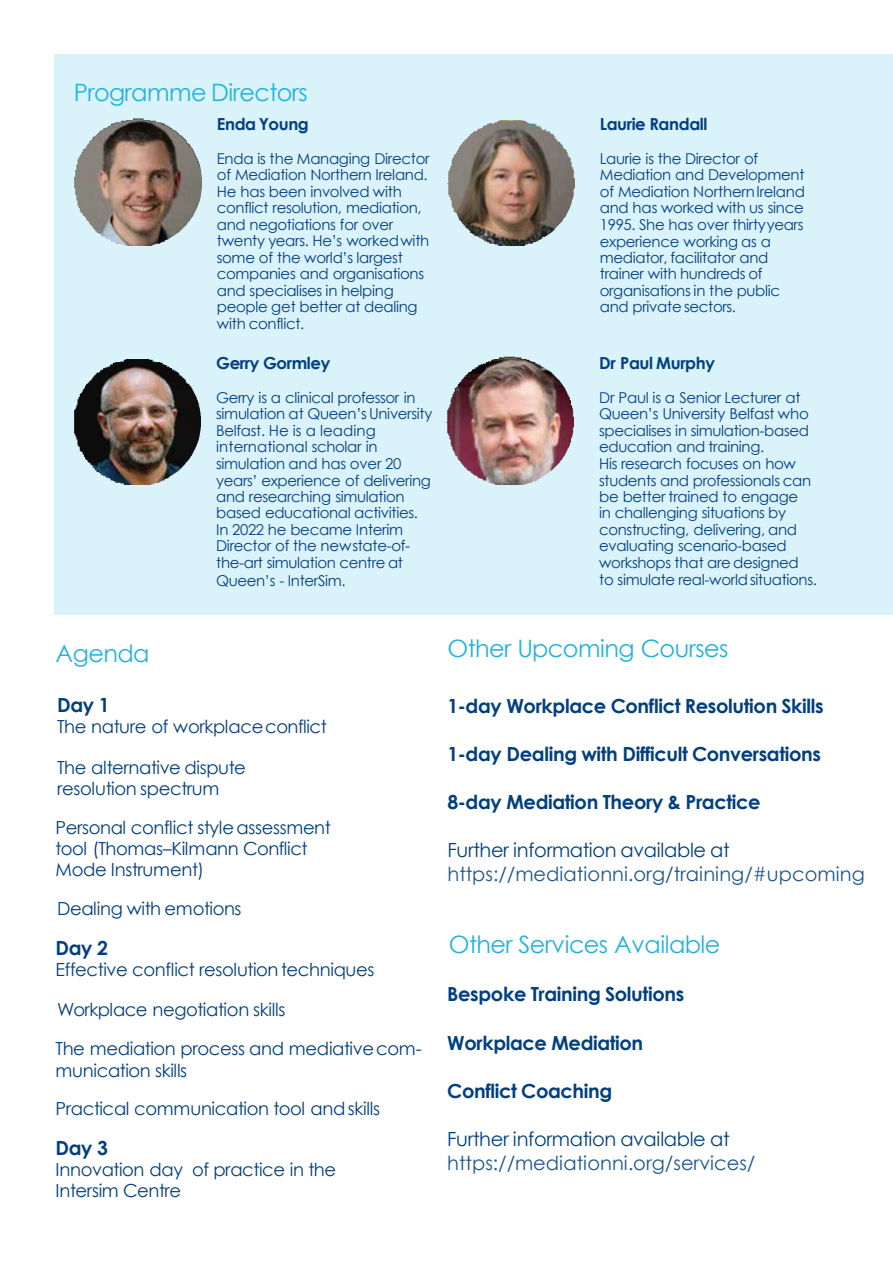
<style>
.page{position:relative;width:893px;height:1264px;background:#fff}
.page>*{position:absolute;margin:0;border:0;box-sizing:border-box;transform-origin:0 0}
.t1{font:24px "Century Gothic";letter-spacing:-.025em;color:#20b2de}
.t2{font:700 19.5px "Century Gothic";letter-spacing:-.02em;color:#023f80}
.t3{font:19.5px "Century Gothic";color:#1f558e}
.t4{font:19.5px "Century Gothic";letter-spacing:-.015em;color:#023f80}
.t5{font:18px/21px "Century Gothic";letter-spacing:-.02em;color:#023f80}
.t6{font:700 16.5px "Century Gothic";letter-spacing:-.025em;color:#023f80}
.t7{font:15px/16.5px "Century Gothic";letter-spacing:-.02em;color:#023f80}
</style>
<div class="page">
<div style="left:54px;top:54px;width:838px;height:560px;background:#daf2f9"></div>
<img style="left:74px;top:118px;width:127px;height:127px">
<img style="left:447px;top:120px;width:127px;height:125px">
<img style="left:74px;top:359px;width:127px;height:125px">
<img style="left:446px;top:357px;width:127px;height:127px">
<p class="t1" style="left:74px;top:75px;width:236px">Programme Directors</p>
<p class="t6" style="left:217px;top:111px;width:93px">Enda Young</p>
<p class="t7" style="left:217px;top:150px;width:214px">Enda is the Managing Director of Mediation Northern Ireland.<br>He has been involved with conflict resolution, mediation, and negotiations for over twenty years. He’s workedwith some of the world’s largest companies and organisations and specialises in helping people get better at dealing with conflict.</p>
<p class="t6" style="left:216px;top:350px;width:115px">Gerry Gormley</p>
<p class="t7" style="left:216px;top:389px;width:218px">Gerry is a clinical professor in simulation at Queen’s University<br>Belfast. He is a leading international scholar in simulation and has over 20 years’ experience of delivering and researching simulation based educational activities.</p>
<p class="t7" style="left:216px;top:521px;width:195px">In 2022 he became Interim<br>Director of the newstate-of&shy;the-art simulation centre at</p>
<p class="t7" style="left:216px;top:572px;width:131px">Queen’s - InterSim.</p>
<p class="t6" style="left:599px;top:111px;width:109px">Laurie Randall</p>
<p class="t7" style="left:599px;top:150px;width:207px">Laurie is the Director of<br>Mediation and Development of Mediation NorthernIreland and has worked with us since<br>1995. She has over thirtyyears experience working as a mediator, facilitator and trainer with hundreds of organisations in the public and private sectors.</p>
<p class="t6" style="left:599px;top:350px;width:117px">Dr Paul Murphy</p>
<p class="t7" style="left:599px;top:389px;width:211px">Dr Paul is a Senior Lecturer at<br>Queen’s University Belfast who specialises in simulation-based education and training.</p>
<p class="t7" style="left:599px;top:455px;width:214px">His research focuses on how students and professionals can be better trained to engage in challenging situations by constructing, delivering, and evaluating scenario-based workshops that are designed</p>
<p class="t7" style="left:599px;top:570px;width:219px">to simulate real-world situations.</p>
<p class="t1" style="left:55px;top:636px;width:96px">Agenda</p>
<p class="t1" style="left:447px;top:631px;width:282px">Other Upcoming Courses</p>
<p class="t2" style="left:57px;top:690px;width:54px">Day 1</p>
<p class="t5" style="left:57px;top:716px;width:271px">The nature of workplaceconflict</p>
<p class="t5" style="left:57px;top:756px;width:190px">The alternative dispute resolution spectrum</p>
<p class="t5" style="left:55px;top:816px;width:277px">Personal conflict styleassessment tool (Thomas–Kilmann Conflict<br>Mode Instrument)</p>
<p class="t5" style="left:57px;top:897px;width:186px">Dealing with emotions</p>
<p class="t2" style="left:55px;top:932px;width:54px">Day 2</p>
<p class="t5" style="left:55px;top:958px;width:320px">Effective conflict resolution techniques</p>
<p class="t5" style="left:57px;top:998px;width:230px">Workplace negotiation skills</p>
<p class="t5" style="left:55px;top:1037px;width:367px">The mediation process and mediativecom&shy;munication skills</p>
<p class="t5" style="left:55px;top:1097px;width:326px">Practical communication tool and skills</p>
<p class="t2" style="left:447px;top:691px;width:377px">1-day Workplace Conflict Resolution Skills</p>
<p class="t2" style="left:447px;top:739px;width:375px">1-day Dealing with Difficult Conversations</p>
<p class="t2" style="left:447px;top:787px;width:315px">8-day Mediation Theory &amp; Practice</p>
<p class="t4" style="left:447px;top:836px;width:284px">Further information available at</p>
<p class="t3" style="left:447px;top:860px;width:419px">https://mediationni.org/training/#upcoming</p>
<p class="t1" style="left:448px;top:927px;width:273px">Other Services Available</p>
<p class="t2" style="left:447px;top:979px;width:238px">Bespoke Training Solutions</p>
<p class="t2" style="left:447px;top:1027px;width:197px">Workplace Mediation</p>
<p class="t2" style="left:447px;top:1075px;width:167px">Conflict Coaching</p>
<p class="t4" style="left:447px;top:1124px;width:284px">Further information available at</p>
<p class="t3" style="left:447px;top:1148px;width:310px">https://mediationni.org/services/</p>
<p class="t2" style="left:55px;top:1132px;width:54px">Day 3</p>
<p class="t5" style="left:55px;top:1158px;width:282px">Innovation day of practice in the<br>Intersim Centre</p>
</div>
